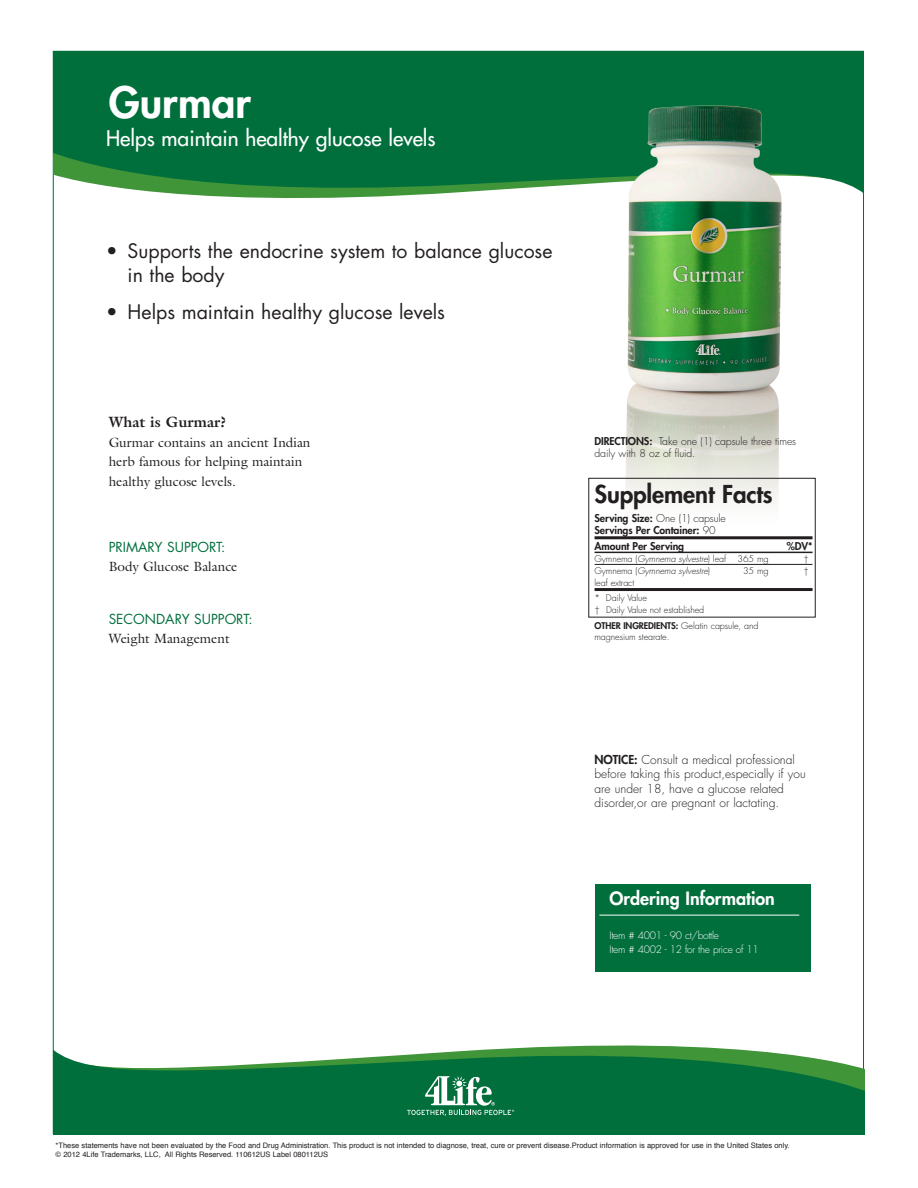
<style>
.page{position:relative;width:918px;height:1188px;background:#fff}
.page>*{position:absolute;margin:0;border:0;box-sizing:border-box;transform-origin:0 0}
.t1{font:800 42px "Futura Std";color:#fff}
.t2{font:800 24px "Futura Std";letter-spacing:-.005em;color:#231f20}
.t3{font:500 21px "Futura Std";color:#fff}
.t4{font:19.5px/24px "Futura Std";color:#231f20}
.t5{font:800 17.85px "Futura Std";color:#fff}
.t6{font:700 15px "Galliard Std";color:#231f20}
.t7{font:13.5px/19.5px "Galliard Std";color:#231f20}
.t8{font:13.5px/19.5px "Futura Std";color:#006f3c}
.t9{font:300 12px/14.4px "Futura Std";color:#231f20}
.t10{font:800 10.5px/12px "Futura Std";letter-spacing:-.01em;color:#231f20}
.t11{font:300 10.5px/12px "Futura Std";letter-spacing:-.01em;color:#231f20}
.t12{font:300 10.2px/13.5px "Futura Std";letter-spacing:-.025em;color:#fff}
.t13{font:300 9px/12px "Futura Std";letter-spacing:-.01em;color:#231f20}
.t14{font:italic 300 9px "Futura Std";letter-spacing:-.01em;color:#231f20}
.t15{font:7.5px "Helvetica";color:#231f20}
.s1{font-family:"Futura Std";color:#006f3c}
.s2{font-family:"Galliard Std";color:#231f20}
.s3{font-weight:800}
.s4{font-weight:300}
.s5{font-style:normal}
</style>
<div class="page">
<svg style="left:53px;top:51px;width:811px;height:150px;background:#127946"></svg>
<div style="left:595px;top:884px;width:216px;height:88px;background:#006f3c"></div>
<hr style="left:599px;top:915px;width:200px;height:1px;background:#fff">
<svg style="left:53px;top:1043px;width:811px;height:92px;background:#2c8858"></svg>
<svg style="left:407px;top:1076px;width:107px;height:40px"></svg>
<img style="left:573px;top:94px;width:242px;height:471px">
<hr style="left:595px;top:536px;width:218px;height:3px;background:#231f20">
<hr style="left:595px;top:552px;width:218px;height:1px;background:#231f20">
<hr style="left:595px;top:564px;width:218px;height:1px;background:#231f20">
<hr style="left:595px;top:588px;width:218px;height:3px;background:#231f20">
<div style="left:588px;top:478px;width:228px;height:140px;border:1px solid #231f20"></div>
<p class="t1" style="left:109px;top:76px;width:144px">Gurmar</p>
<p class="t3" style="left:106px;top:125px;width:331px">Helps maintain healthy glucose levels</p>
<p class="t4" style="left:128px;top:239px;width:426px;text-indent:-22px">• Supports the endocrine system to balance glucose in the body</p>
<p class="t4" style="left:106px;top:300px;width:341px">• Helps maintain healthy glucose levels</p>
<p class="t6" style="left:109px;top:413px;width:119px">What is Gurmar?</p>
<p class="t7" style="left:109px;top:432px;width:203px">Gurmar contains an ancient Indian herb famous for helping maintain healthy glucose levels.</p>
<p class="t7" style="left:109px;top:537px;width:130px"><span class="s1">PRIMARY SUPPORT:<br></span>Body Glucose Balance</p>
<p class="t8" style="left:109px;top:609px;width:145px">SECONDARY SUPPORT:<br><span class="s2">Weight Management</span></p>
<p class="t11" style="left:595px;top:436px;width:203px"><span class="s3">DIRECTIONS:</span> Take one (1) capsule three times daily with 8 oz of fluid.</p>
<p class="t2" style="left:595px;top:479px;width:180px">Supplement Facts</p>
<p class="t10" style="left:595px;top:512px;width:133px">Serving Size: <span class="s4">One (1) capsule<br></span>Servings Per Container: <span class="s4">90</span></p>
<p class="t10" style="left:595px;top:540px;width:91px">Amount Per Serving</p>
<p class="t10" style="left:787px;top:540px;width:27px">%DV*</p>
<p class="t14" style="left:595px;top:553px;width:133px"><span class="s5">Gymnema (</span>Gymnema sylvestre<span class="s5">) leaf</span></p>
<p class="t13" style="left:738px;top:553px;width:32px">365 mg</p>
<p class="t13" style="left:803px;top:553px;width:7px">†</p>
<p class="t14" style="left:595px;top:565px;width:117px"><span class="s5">Gymnema (</span>Gymnema sylvestre<span class="s5">)</span></p>
<p class="t13" style="left:743px;top:565px;width:27px">35 mg</p>
<p class="t13" style="left:803px;top:565px;width:7px">†</p>
<p class="t13" style="left:595px;top:577px;width:41px">leaf extract</p>
<p class="t13" style="left:595px;top:592px;width:111px">* Daily Value<br>† Daily Value not established</p>
<p class="t13" style="left:595px;top:621px;width:166px;line-height:10.5px"><span class="s3">OTHER INGREDIENTS:</span> Gelatin capsule, and magnesium stearate.</p>
<p class="t9" style="left:595px;top:753px;width:213px"><span class="s3">NOTICE:</span> Consult a medical professional before taking this product,especially if you are under 18, have a glucose related disorder,or are pregnant or lactating.</p>
<p class="t5" style="left:610px;top:888px;width:167px">Ordering Information</p>
<p class="t12" style="left:610px;top:929px;width:151px">Item # 4001 - 90 ct/bottle<br>Item # 4002 - 12 for the price of 11</p>
<p class="t15" style="left:56px;top:1139px;width:736px">*These statements have not been evaluated by the Food and Drug Administration. This product is not intended to diagnose, treat, cure or prevent disease.Product information is approved for use in the United States only.</p>
<p class="t15" style="left:56px;top:1148px;width:274px">© 2012 4Life Trademarks, LLC, All Rights Reserved. 110612US Label 080112US</p>
</div>
